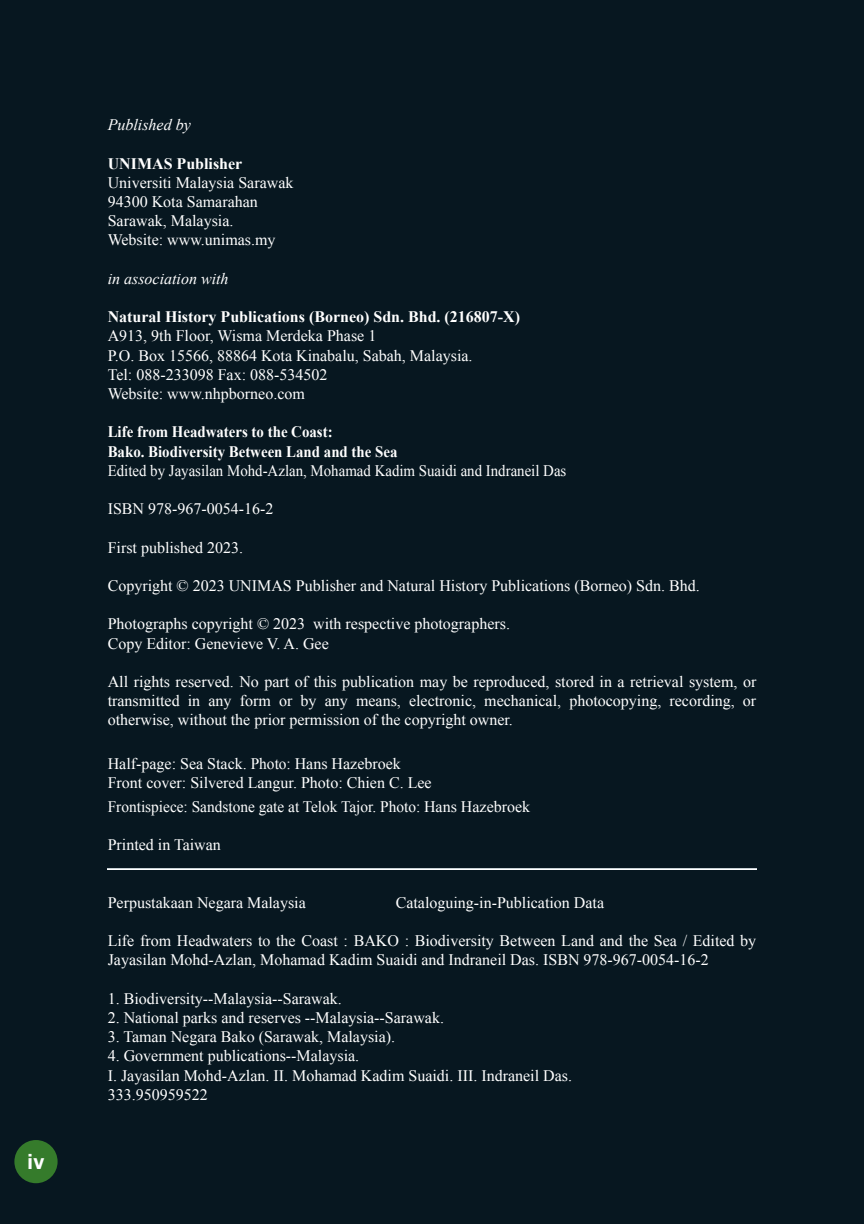
<style>
.page{position:relative;width:864px;height:1224px;background:#071720}
.page>*{position:absolute;margin:0;border:0;box-sizing:border-box;transform-origin:0 0}
.t1{font:700 21px "Helvetica Neue";color:#fff}
.t2{font:16px/19.2px "Times New Roman";color:#fff}
.t3{font:700 16px "Times New Roman";color:#fff}
.t4{font:700 16px/19.2px "Times New Roman";color:#fff;scale:.93 1}
.t5{font:16px "Times New Roman";color:#fff;scale:.93 1}
.t6{font:16px "Times New Roman";color:#fff;scale:.96 1}
.t7{font:italic 16px "Times New Roman";color:#fff}
</style>
<div class="page">
<div style="left:14px;top:1140px;width:44px;height:43px;background:#357b2b;border-radius:50%"></div>
<hr style="left:108px;top:869px;width:648px;height:1px;background:#fff">
<h1 class="t1" style="left:27px;top:1145px;width:19px">iv</h1>
<p class="t7" style="left:108px;top:114px;width:85px">Published by</p>
<p class="t3" style="left:108px;top:152px;width:136px">UNIMAS Publisher</p>
<p class="t2" style="left:108px;top:173px;width:187px">Universiti Malaysia Sarawak<br>94300 Kota Samarahan<br>Sarawak, Malaysia.<br>Website: www.unimas.my</p>
<p class="t7" style="left:108px;top:267px;width:122px">in association with</p>
<p class="t3" style="left:108px;top:306px;width:414px">Natural History Publications (Borneo) Sdn. Bhd. (216807-X)</p>
<p class="t2" style="left:108px;top:326px;width:366px">A913, 9th Floor, Wisma Merdeka Phase 1<br>P.O. Box 15566, 88864 Kota Kinabalu, Sabah, Malaysia.<br>Tel: 088-233098 Fax: 088-534502<br>Website: www.nhpborneo.com</p>
<p class="t4" style="left:108px;top:422px;width:313px">Life from Headwaters to the Coast:<br>Bako. Biodiversity Between Land and the Sea</p>
<p class="t5" style="left:108px;top:460px;width:495px">Edited by Jayasilan Mohd-Azlan, Mohamad Kadim Suaidi and Indraneil Das</p>
<p class="t2" style="left:108px;top:499px;width:167px">ISBN 978-967-0054-16-2</p>
<p class="t2" style="left:108px;top:537px;width:137px">First published 2023.</p>
<p class="t2" style="left:108px;top:576px;width:594px">Copyright © 2023 UNIMAS Publisher and Natural History Publications (Borneo) Sdn. Bhd.</p>
<p class="t2" style="left:108px;top:614px;width:404px">Photographs copyright © 2023 with respective photographers.<br>Copy Editor: Genevieve V. A. Gee</p>
<p class="t2" style="left:108px;top:672px;width:650px;text-align:justify">All rights reserved. No part of this publication may be reproduced, stored in a retrieval system, or transmitted in any form or by any means, electronic, mechanical, photocopying, recording, or otherwise, without the prior permission of the copyright owner.</p>
<p class="t2" style="left:108px;top:753px;width:325px">Half-page: Sea Stack. Photo: Hans Hazebroek<br>Front cover: Silvered Langur. Photo: Chien C. Lee</p>
<p class="t6" style="left:108px;top:796px;width:442px">Frontispiece: Sandstone gate at Telok Tajor. Photo: Hans Hazebroek</p>
<p class="t2" style="left:108px;top:835px;width:115px">Printed in Taiwan</p>
<p class="t2" style="left:108px;top:893px;width:200px">Perpustakaan Negara Malaysia</p>
<p class="t2" style="left:396px;top:893px;width:210px">Cataloguing-in-Publication Data</p>
<p class="t2" style="left:108px;top:931px;width:650px">Life from Headwaters to the Coast : BAKO : Biodiversity Between Land and the Sea / Edited by<br>Jayasilan Mohd-Azlan, Mohamad Kadim Suaidi and Indraneil Das. ISBN 978-967-0054-16-2</p>
<p class="t2" style="left:108px;top:989px;width:236px">1. Biodiversity--Malaysia--Sarawak.</p>
<p class="t2" style="left:108px;top:1008px;width:338px">2. National parks and reserves --Malaysia--Sarawak.</p>
<p class="t2" style="left:108px;top:1027px;width:289px">3. Taman Negara Bako (Sarawak, Malaysia).</p>
<p class="t2" style="left:108px;top:1046px;width:466px">4. Government publications--Malaysia.<br>I. Jayasilan Mohd-Azlan. II. Mohamad Kadim Suaidi. III. Indraneil Das.<br>333.950959522</p>
</div>
